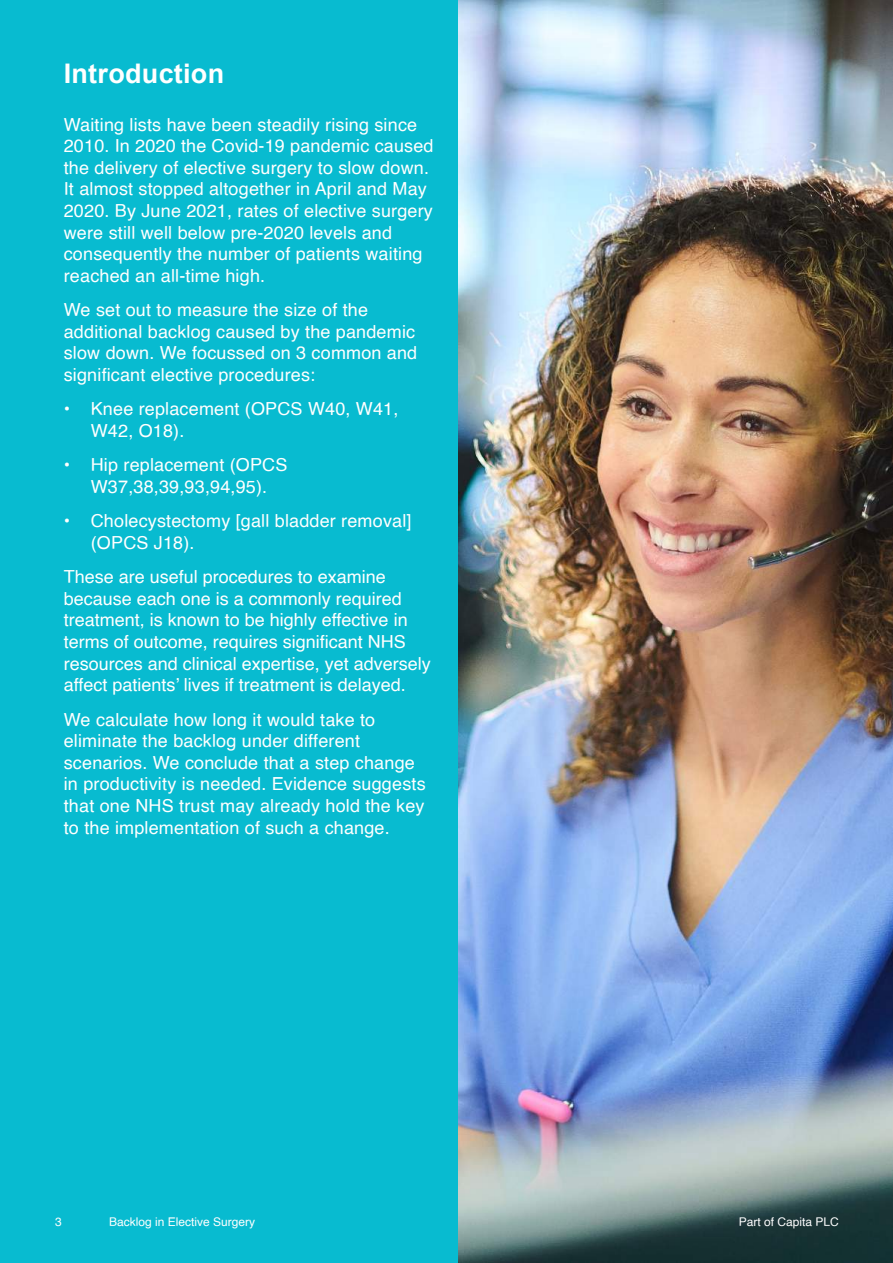
<style>
.page{position:relative;width:893px;height:1263px;background:#fff}
.page>*{position:absolute;margin:0;border:0;box-sizing:border-box;transform-origin:0 0}
.t1{font:700 27px "Arial";letter-spacing:.01em;color:#fff}
.t2{font:18px/21.6px "Helvetica";letter-spacing:.01em;color:#fff}
.t3{font:12px "Helvetica";color:#fff}
</style>
<div class="page">
<div style="left:0;top:0;width:466px;height:1263px;background:#08bbd0"></div>
<img style="left:459px;top:0;width:434px;height:1263px">
<h1 class="t1" style="left:64px;top:55px;width:162px">Introduction</h1>
<p class="t2" style="left:64px;top:114px;width:371px">Waiting lists have been steadily rising since 2010. In 2020 the Covid-19 pandemic caused the delivery of elective surgery to slow down.<br>It almost stopped altogether in April and May 2020. By June 2021, rates of elective surgery were still well below pre-2020 levels and consequently the number of patients waiting reached an all-time high.</p>
<p class="t2" style="left:64px;top:300px;width:355px">We set out to measure the size of the additional backlog caused by the pandemic slow down. We focussed on 3 common and significant elective procedures:</p>
<p class="t2" style="left:91px;top:399px;width:309px;text-indent:-27px">• Knee replacement (OPCS W40, W41,<br>W42, O18).</p>
<p class="t2" style="left:64px;top:455px;width:225px;text-align:center">• Hip replacement (OPCS<br>W37,38,39,93,94,95).</p>
<p class="t2" style="left:91px;top:511px;width:322px;text-indent:-27px">• Cholecystectomy [gall bladder removal] (OPCS J18).</p>
<p class="t2" style="left:64px;top:567px;width:369px">These are useful procedures to examine because each one is a commonly required treatment, is known to be highly effective in terms of outcome, requires significant NHS resources and clinical expertise, yet adversely affect patients’ lives if treatment is delayed.</p>
<p class="t2" style="left:64px;top:709px;width:363px">We calculate how long it would take to eliminate the backlog under different scenarios. We conclude that a step change in productivity is needed. Evidence suggests that one NHS trust may already hold the key to the implementation of such a change.</p>
<p class="t3" style="left:55px;top:1212px;width:8px">3</p>
<p class="t3" style="left:109px;top:1212px;width:148px">Backlog in Elective Surgery</p>
<p class="t3" style="left:739px;top:1212px;width:102px">Part of Capita PLC</p>
</div>
